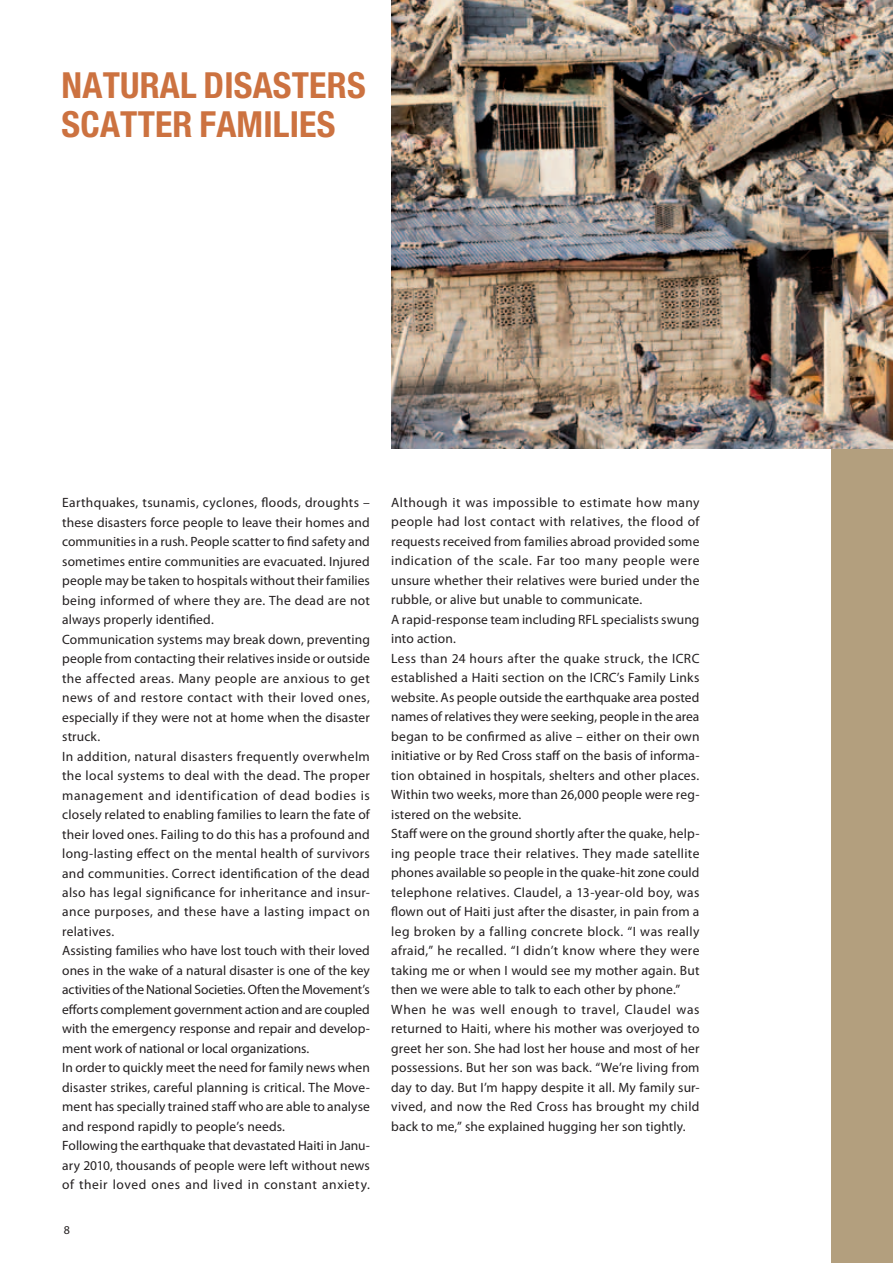
<style>
.page{position:relative;width:893px;height:1263px;background:#fff}
.page>*{position:absolute;margin:0;border:0;box-sizing:border-box;transform-origin:0 0}
.t1{font:700 condensed 36px/39px "Helvetica Neue";letter-spacing:.005em;color:#cc7240}
.t2{font:13.5px/19.5px "Myriad Pro";letter-spacing:.01em;color:#231f20}
.t3{font:12px "Myriad Pro";color:#231f20}
</style>
<div class="page">
<div style="left:831px;top:448px;width:62px;height:815px;background:#b39f7e"></div>
<img style="left:391px;top:0;width:502px;height:448px">
<h1 class="t1" style="left:62px;top:65px;width:306px">NATURAL DISASTERS<br>SCATTER FAMILIES</h1>
<p class="t2" style="left:62px;top:493px;width:309px">Earthquakes, tsunamis, cyclones, floods, droughts – these disasters force people to leave their homes and communities in a rush. People scatter to find safety and sometimes entire communities are evacuated. Injured people may be taken to hospitals without their families being informed of where they are. The dead are not always properly identified.<br>Communication systems may break down, preventing people from contacting their relatives inside or outside the affected areas. Many people are anxious to get news of and restore contact with their loved ones, especially if they were not at home when the disaster struck.<br>In addition, natural disasters frequently overwhelm the local systems to deal with the dead. The proper management and identification of dead bodies is closely related to enabling families to learn the fate of their loved ones. Failing to do this has a profound and long-lasting effect on the mental health of survivors and communities. Correct identification of the dead also has legal significance for inheritance and insur&shy;ance purposes, and these have a lasting impact on relatives.<br>Assisting families who have lost touch with their loved ones in the wake of a natural disaster is one of the key activities of the National Societies. Often the Movement’s efforts complement government action and are coupled with the emergency response and repair and develop&shy;ment work of national or local organizations.<br>In order to quickly meet the need for family news when disaster strikes, careful planning is critical. The Move&shy;ment has specially trained staff who are able to analyse and respond rapidly to people’s needs.<br>Following the earthquake that devastated Haiti in Janu&shy;ary 2010, thousands of people were left without news of their loved ones and lived in constant anxiety.</p>
<p class="t2" style="left:391px;top:492px;width:310px">Although it was impossible to estimate how many people had lost contact with relatives, the flood of requests received from families abroad provided some indication of the scale. Far too many people were unsure whether their relatives were buried under the rubble, or alive but unable to communicate.<br>A rapid-response team including RFL specialists swung into action.<br>Less than 24 hours after the quake struck, the ICRC established a Haiti section on the ICRC’s Family Links website. As people outside the earthquake area posted names of relatives they were seeking, people in the area began to be confirmed as alive – either on their own initiative or by Red Cross staff on the basis of informa&shy;tion obtained in hospitals, shelters and other places.<br>Within two weeks, more than 26,000 people were reg&shy;istered on the website.<br>Staff were on the ground shortly after the quake, help&shy;ing people trace their relatives. They made satellite phones available so people in the quake-hit zone could telephone relatives. Claudel, a 13-year-old boy, was flown out of Haiti just after the disaster, in pain from a leg broken by a falling concrete block. “I was really afraid,” he recalled. “I didn’t know where they were taking me or when I would see my mother again. But then we were able to talk to each other by phone.” When he was well enough to travel, Claudel was returned to Haiti, where his mother was overjoyed to greet her son. She had lost her house and most of her possessions. But her son was back. “We’re living from day to day. But I’m happy despite it all. My family sur&shy;vived, and now the Red Cross has brought my child back to me,” she explained hugging her son tightly.</p>
<p class="t3" style="left:64px;top:1222px;width:8px">8</p>
</div>
